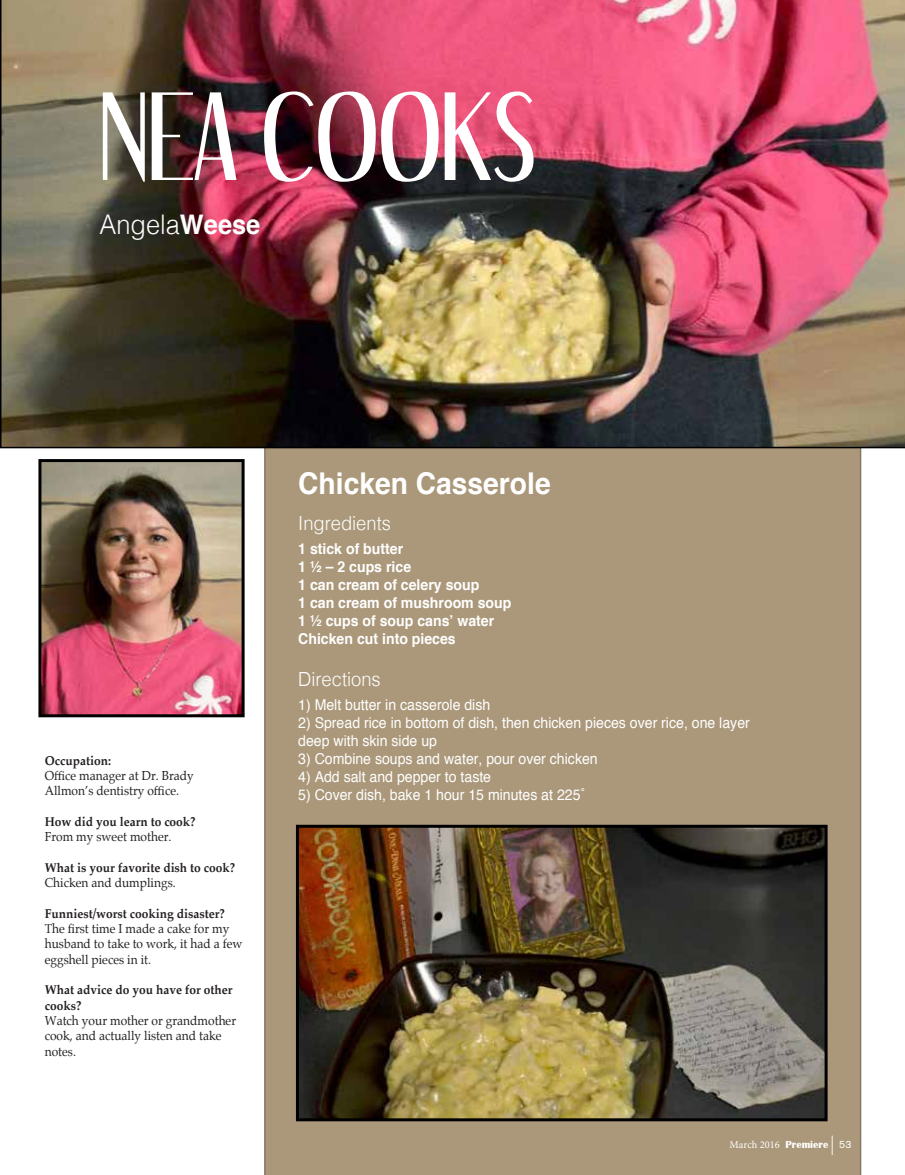
<style>
.page{position:relative;width:905px;height:1175px;background:#fff}
.page>*{position:absolute;margin:0;border:0;box-sizing:border-box;transform-origin:0 0}
.t1{font:103.5px "Dream Orphans";color:#fff;scale:.94 1}
.t2{font:700 30px "Helvetica";color:#fff;scale:.94 1}
.t3{font:300 27px "Helvetica";color:#fff;scale:.94 1}
.t4{font:300 19.5px "Helvetica";color:#fff;scale:.94 1}
.t5{font:15px/18px "Helvetica";color:#fff;scale:.94 1}
.t6{font:700 15px/18px "Helvetica";color:#fff;scale:.94 1}
.t7{font:12.75px/15.3px "Palatino";color:#231f20;scale:.94 1}
.t8{font:700 12.75px/15.3px "Palatino";color:#231f20;scale:.94 1}
.t9{font:10.5px "Minion Pro";color:#fff}
.s1{font-weight:700}
.s2{font-family:"Britannic";font-weight:700}
.s3{font-family:"Akzidenz Grotesk BQ";font-size:21px}
.s4{font-family:"Akzidenz Grotesk BQ"}
</style>
<div class="page">
<div style="left:264px;top:448px;width:597px;height:726px;background:#ab987a"></div>
<img style="left:0;top:0;width:904px;height:448px">
<img style="left:300px;top:828px;width:523px;height:289px">
<div style="left:296px;top:824px;width:531px;height:297px;border:3px solid #000"></div>
<img style="left:42px;top:463px;width:198px;height:250px">
<div style="left:38px;top:459px;width:206px;height:258px;border:3px solid #000"></div>
<h1 class="t1" style="left:99px;top:74px;width:466px">NEA COOKS</h1>
<h3 class="t3" style="left:99px;top:201px;width:173px">Angela<span class="s1">Weese</span></h3>
<p class="t8" style="left:45px;top:752px;width:72px">Occupation:</p>
<p class="t7" style="left:45px;top:768px;width:160px">Office manager at Dr. Brady<br>Allmon’s dentistry office.</p>
<p class="t8" style="left:45px;top:813px;width:162px">How did you learn to cook?</p>
<p class="t7" style="left:45px;top:829px;width:136px">From my sweet mother.</p>
<p class="t8" style="left:45px;top:859px;width:204px">What is your favorite dish to cook?</p>
<p class="t7" style="left:45px;top:875px;width:141px">Chicken and dumplings.</p>
<p class="t8" style="left:45px;top:905px;width:193px">Funniest/worst cooking disaster?</p>
<p class="t7" style="left:45px;top:921px;width:212px">The first time I made a cake for my husband to take to work, it had a few eggshell pieces in it.</p>
<p class="t8" style="left:45px;top:982px;width:201px">What advice do you have for other cooks?</p>
<p class="t7" style="left:45px;top:1012px;width:205px">Watch your mother or grandmother cook, and actually listen and take notes.</p>
<h2 class="t2" style="left:298px;top:459px;width:270px">Chicken Casserole</h2>
<h3 class="t4" style="left:298px;top:507px;width:100px">Ingredients</h3>
<p class="t6" style="left:298px;top:540px;width:228px">1 stick of butter<br>1 ½ – 2 cups rice<br>1 can cream of celery soup<br>1 can cream of mushroom soup<br>1 ½ cups of soup cans’ water<br>Chicken cut into pieces</p>
<h3 class="t4" style="left:298px;top:662px;width:89px">Directions</h3>
<p class="t5" style="left:298px;top:696px;width:206px">1) Melt butter in casserole dish</p>
<p class="t5" style="left:298px;top:714px;width:482px">2) Spread rice in bottom of dish, then chicken pieces over rice, one layer deep with skin side up</p>
<p class="t5" style="left:298px;top:750px;width:320px">3) Combine soups and water, pour over chicken</p>
<p class="t5" style="left:298px;top:768px;width:207px">4) Add salt and pepper to taste</p>
<p class="t5" style="left:298px;top:786px;width:307px">5) Cover dish, bake 1 hour 15 minutes at 225˚</p>
<p class="t9" style="left:729px;top:1137px;width:123px">March 2016 <span class="s2">Premiere</span> <span class="s3">|</span> <span class="s4">53</span></p>
</div>
